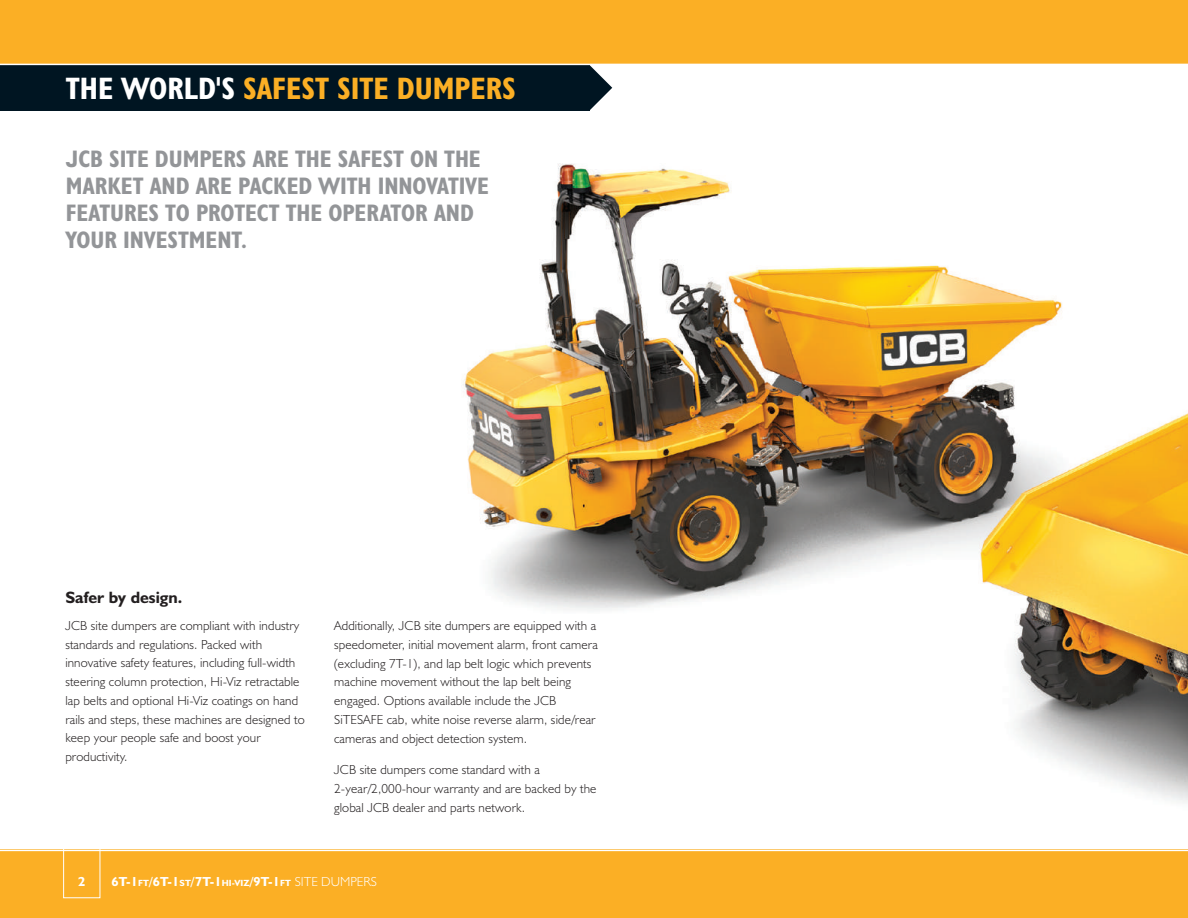
<style>
.page{position:relative;width:1188px;height:918px;background:#fff}
.page>*{position:absolute;margin:0;border:0;box-sizing:border-box;transform-origin:0 0}
.t1{font:31.2px "JCB Bold Condensed";color:#fbaf25}
.t2{font:24px/27px "JCB Bold Condensed";color:#939598}
.t3{font:16.5px "JCB Bold";color:#231f20}
.t4{font:13.2px/18.8px "JCB Light";letter-spacing:.01em;color:#231f20}
.t5{font:700 13.2px "JCB Euro";letter-spacing:.01em;color:#fff}
.t6{font:13.2px "JCB Bold";color:#fff}
.s1{color:#fff}
.s2{font-size:9px}
.s3{font-family:"JCB Light";font-weight:400}
</style>
<div class="page">
<img style="left:463px;top:87px;width:725px;height:716px">
<div style="left:0;top:849px;width:1188px;height:69px;background:#fbaf25"></div>
<svg style="left:590px;top:65px;width:22px;height:45px"></svg>
<div style="left:0;top:54px;width:590px;height:57px;background:#001522"></div>
<div style="left:0;top:0;width:1188px;height:64px;background:#fbaf25"></div>
<hr style="left:0;top:64px;width:1188px;height:1px;background:#fff">
<div style="left:63px;top:839px;width:37px;height:59px;border:1px solid #fff"></div>
<hr style="left:0;top:850px;width:1188px;height:1px;background:#fff">
<h1 class="t1" style="left:66px;top:69px;width:452px"><span class="s1">THE WORLD'S</span> SAFEST SITE DUMPERS</h1>
<h2 class="t2" style="left:66px;top:145px;width:425px">JCB SITE DUMPERS ARE THE SAFEST ON THE<br>MARKET AND ARE PACKED WITH INNOVATIVE<br>FEATURES TO PROTECT THE OPERATOR AND<br>YOUR INVESTMENT.</h2>
<p class="t3" style="left:65px;top:587px;width:118px">Safer by design.</p>
<p class="t4" style="left:65px;top:616px;width:241px">JCB site dumpers are compliant with industry standards and regulations. Packed with innovative safety features, including full-width steering column protection, Hi-Viz retractable lap belts and optional Hi-Viz coatings on hand rails and steps, these machines are designed to keep your people safe and boost your productivity.</p>
<p class="t4" style="left:334px;top:616px;width:265px">Additionally, JCB site dumpers are equipped with a speedometer, initial movement alarm, front camera (excluding 7T-1), and lap belt logic which prevents machine movement without the lap belt being engaged. Options available include the JCB SiTESAFE cab, white noise reverse alarm, side/rear cameras and object detection system.</p>
<p class="t4" style="left:334px;top:760px;width:264px">JCB site dumpers come standard with a<br>2-year/2,000-hour warranty and are backed by the global JCB dealer and parts network.</p>
<p class="t6" style="left:78px;top:873px;width:9px">2</p>
<p class="t5" style="left:112px;top:873px;width:267px">6T-1<span class="s2">FT</span>/6T-1<span class="s2">ST</span>/7T-1<span class="s2">HI-VIZ</span>/9T-1<span class="s2">FT</span> <span class="s3">SITE DUMPERS</span></p>
</div>
